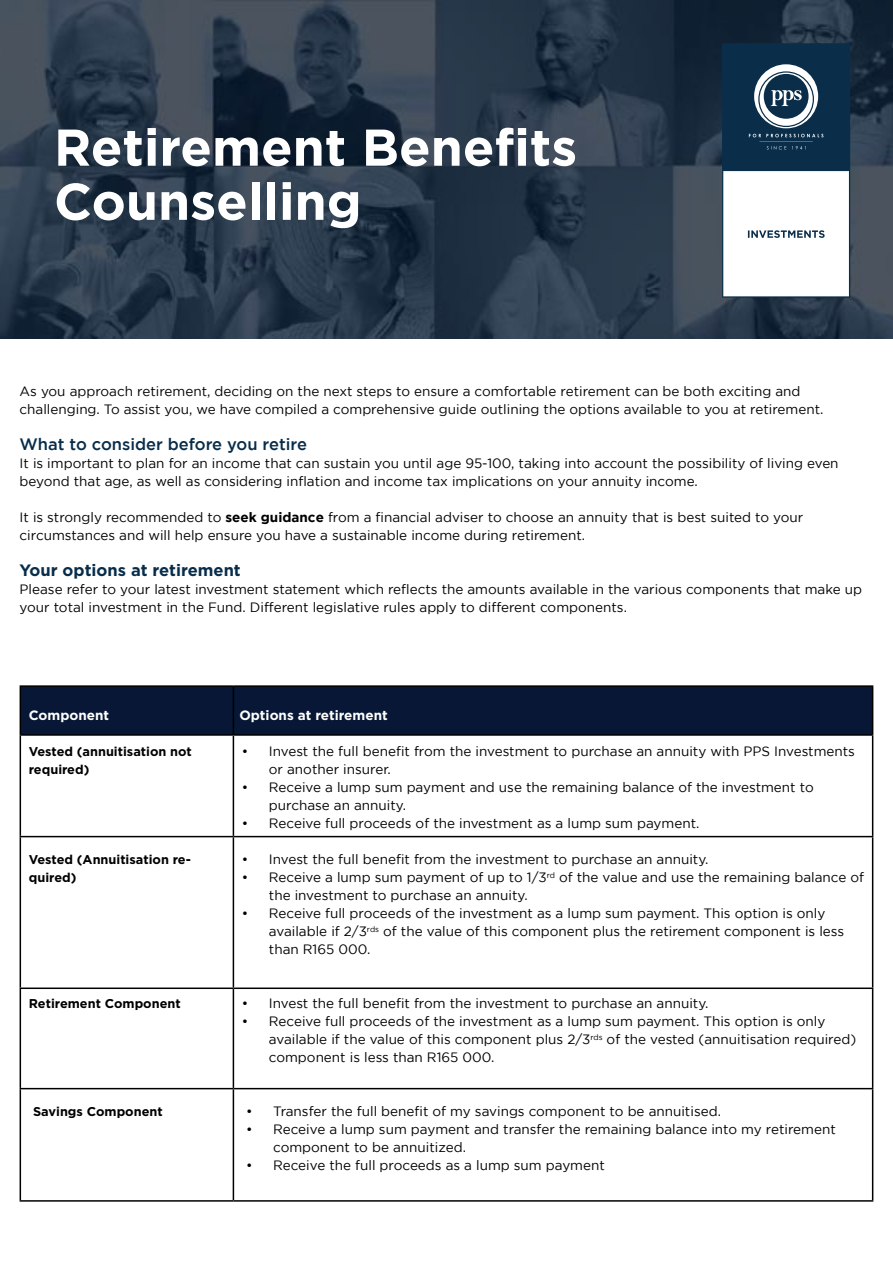
<style>
.page{position:relative;width:893px;height:1263px;background:#fff}
.page>*{position:absolute;margin:0;border:0;box-sizing:border-box;transform-origin:0 0}
.t1{font:700 51.6px/54.2px "Gotham HTF";color:#fff}
.t2{font:italic 500 16.5px "Gotham";color:#082d4b}
.t3{font:700 16.5px "Gotham HTF";color:#082d4b}
.t4{font:13.5px/18px "Gotham";color:#000}
.t5{font:700 13.5px "Gotham HTF";color:#fff}
.t6{font:700 12.75px/18px "Gotham HTF";color:#000}
.s1{font-weight:700}
</style>
<div class="page">
<svg style="left:0;top:0;width:893px;height:338px;background:#2a394a"></svg>
<svg style="left:722px;top:43px;width:128px;height:255px"></svg>
<div style="left:21px;top:687px;width:851px;height:47px;background:#071735"></div>
<hr style="left:20px;top:736px;width:1px;height:100px;background:#000">
<hr style="left:233px;top:736px;width:1px;height:100px;background:#000">
<hr style="left:872px;top:736px;width:1px;height:100px;background:#000">
<hr style="left:20px;top:836px;width:213px;height:1px;background:#000">
<hr style="left:20px;top:837px;width:1px;height:150px;background:#000">
<hr style="left:233px;top:836px;width:640px;height:1px;background:#000">
<hr style="left:233px;top:837px;width:1px;height:150px;background:#000">
<hr style="left:872px;top:837px;width:1px;height:150px;background:#000">
<hr style="left:20px;top:987px;width:213px;height:2px;background:#000">
<hr style="left:20px;top:989px;width:1px;height:99px;background:#000">
<hr style="left:233px;top:987px;width:640px;height:2px;background:#000">
<hr style="left:233px;top:989px;width:1px;height:99px;background:#000">
<hr style="left:872px;top:989px;width:1px;height:99px;background:#000">
<hr style="left:20px;top:1088px;width:213px;height:1px;background:#000">
<hr style="left:20px;top:1089px;width:1px;height:111px;background:#000">
<hr style="left:233px;top:1088px;width:640px;height:1px;background:#000">
<hr style="left:233px;top:1089px;width:1px;height:111px;background:#000">
<hr style="left:872px;top:1089px;width:1px;height:111px;background:#000">
<hr style="left:20px;top:1200px;width:213px;height:2px;background:#000">
<hr style="left:233px;top:1200px;width:640px;height:2px;background:#000">
<hr style="left:20px;top:685px;width:213px;height:2px;background:#000">
<hr style="left:20px;top:687px;width:1px;height:47px;background:#000">
<hr style="left:233px;top:685px;width:640px;height:2px;background:#000">
<hr style="left:233px;top:687px;width:1px;height:47px;background:#000">
<hr style="left:872px;top:687px;width:1px;height:47px;background:#000">
<hr style="left:20px;top:734px;width:213px;height:2px;background:#000">
<hr style="left:233px;top:734px;width:640px;height:2px;background:#000">
<h1 class="t1" style="left:54px;top:119px;width:525px">Retirement Benefits<br>Counselling</h1>
<p class="t4" style="left:20px;top:382px;width:805px">As you approach retirement, deciding on the next steps to ensure a comfortable retirement can be both exciting and challenging. To assist you, we have compiled a comprehensive guide outlining the options available to you at retirement.</p>
<p class="t2" style="left:20px;top:435px;width:289px">What to consider before you retire</p>
<p class="t4" style="left:20px;top:454px;width:820px">It is important to plan for an income that can sustain you until age 95-100, taking into account the possibility of living even beyond that age, as well as considering inflation and income tax implications on your annuity income.</p>
<p class="t4" style="left:20px;top:508px;width:785px">It is strongly recommended to <span class="s1">seek guidance</span> from a financial adviser to choose an annuity that is best suited to your circumstances and will help ensure you have a sustainable income during retirement.</p>
<p class="t3" style="left:20px;top:561px;width:223px">Your options at retirement</p>
<p class="t4" style="left:20px;top:580px;width:844px">Please refer to your latest investment statement which reflects the amounts available in the various components that make up your total investment in the Fund. Different legislative rules apply to different components.</p>
<p class="t5" style="left:29px;top:707px;width:82px">Component</p>
<p class="t5" style="left:239px;top:707px;width:150px">Options at retirement</p>
<p class="t6" style="left:29px;top:742px;width:165px">Vested (annuitisation not required)</p>
<p class="t4" style="left:269px;top:742px;width:588px;text-indent:-27px">• Invest the full benefit from the investment to purchase an annuity with PPS Investments or another insurer.</p>
<p class="t4" style="left:269px;top:778px;width:546px;text-indent:-27px">• Receive a lump sum payment and use the remaining balance of the investment to purchase an annuity.</p>
<p class="t4" style="left:242px;top:814px;width:459px">• Receive full proceeds of the investment as a lump sum payment.</p>
<p class="t6" style="left:29px;top:850px;width:164px">Vested (Annuitisation re&shy;quired)</p>
<p class="t4" style="left:242px;top:850px;width:468px">• Invest the full benefit from the investment to purchase an annuity.</p>
<p class="t4" style="left:269px;top:868px;width:597px;text-indent:-27px">• Receive a lump sum payment of up to 1/3<sup>rd</sup> of the value and use the remaining balance of the investment to purchase an annuity.</p>
<p class="t4" style="left:269px;top:904px;width:577px;text-indent:-27px">• Receive full proceeds of the investment as a lump sum payment. This option is only available if 2/3<sup>rds</sup> of the value of this component plus the retirement component is less than R165 000.</p>
<p class="t6" style="left:29px;top:994px;width:153px">Retirement Component</p>
<p class="t4" style="left:242px;top:994px;width:468px">• Invest the full benefit from the investment to purchase an annuity.</p>
<p class="t4" style="left:269px;top:1012px;width:589px;text-indent:-27px">• Receive full proceeds of the investment as a lump sum payment. This option is only available if the value of this component plus 2/3<sup>rds</sup> of the vested (annuitisation required) component is less than R165 000.</p>
<p class="t6" style="left:33px;top:1102px;width:131px">Savings Component</p>
<p class="t4" style="left:246px;top:1102px;width:476px">• Transfer the full benefit of my savings component to be annuitised.</p>
<p class="t4" style="left:273px;top:1120px;width:564px;text-indent:-27px">• Receive a lump sum payment and transfer the remaining balance into my retirement component to be annuitized.</p>
<p class="t4" style="left:246px;top:1156px;width:360px">• Receive the full proceeds as a lump sum payment</p>
</div>
